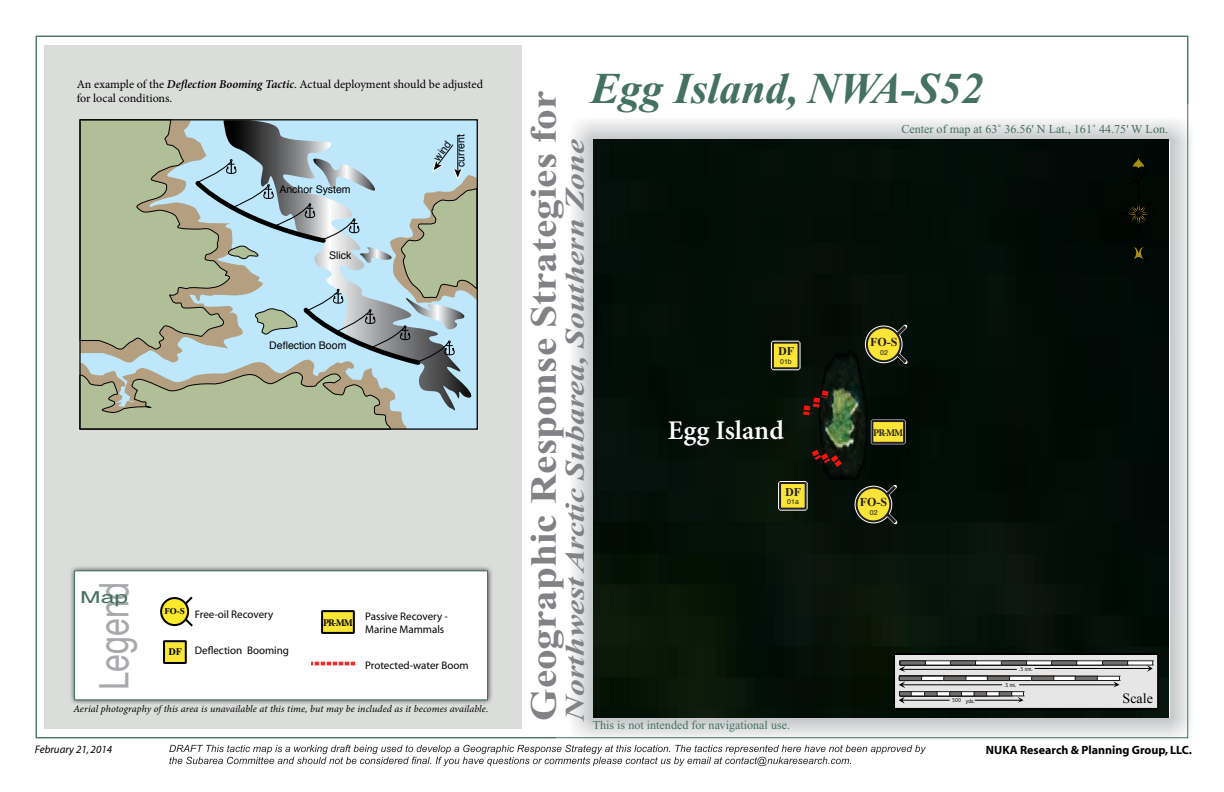
<style>
.page{position:relative;width:1224px;height:792px;background:#fff}
.page>*{position:absolute;margin:0;border:0;box-sizing:border-box;transform-origin:0 0}
.t1{font:italic 700 44px "Times New Roman";letter-spacing:-.005em;color:#447161}
.t2{font:40.7px "Helvetica";color:#a7a9ac;scale:.79 1}
.t3{font:700 37px "Times New Roman";color:#808285;scale:1.12 1}
.t4{font:italic 700 27px "Times New Roman";color:#808285;scale:1.25 1}
.t5{font:600 27px "Minion Pro";letter-spacing:-.005em;color:#fff}
.t6{font:16.5px "Helvetica";color:#447161;scale:1.5 1}
.t7{font:14px "Times New Roman";color:#000}
.t8{font:12.1px "Times New Roman";color:#447161}
.t9{font:12px/14.4px "Minion Pro";letter-spacing:-.005em;color:#000}
.t10{font:700 12px "Myriad";color:#000}
.t11{font:700 12px "Times New Roman";color:#231f20}
.t12{font:700 12px "Times New Roman";color:#231f20}
.t13{font:11px/13.2px "Myriad";color:#000}
.t14{font:italic 11px "Myriad";color:#000}
.t15{font:10.5px "Helvetica";color:#000}
.t16{font:700 10.2px "Minion Pro";color:#231f20}
.t17{font:700 10.2px "Minion Pro";color:#000}
.t18{font:700 10.2px "Times New Roman";color:#000}
.t19{font:italic 10px "Minion Pro";letter-spacing:.005em;color:#000}
.t20{font:7px "Helvetica";color:#231f20}
.t21{font:5.1px "Geneva";color:#000;scale:.86 1}
.s1{font-weight:600;font-style:italic}
</style>
<div class="page">
<img style="left:556px;top:105px;width:635px;height:640px">
<div style="left:45px;top:45px;width:477px;height:684px;background:#daddda"></div>
<svg style="left:169px;top:745px;width:757px;height:21px"></svg>
<div style="left:69px;top:565px;width:424px;height:141px;background:#000;opacity:.75"></div>
<div style="left:74px;top:571px;width:414px;height:129px;background:#fff"></div>
<div style="left:593px;top:140px;width:576px;height:578px;background:#030f08"></div>
<svg style="left:894px;top:653px;width:265px;height:57px;background:#afafae"></svg>
<svg style="left:799px;top:384px;width:34px;height:17px"></svg>
<div style="left:865px;top:325px;width:38px;height:38px;border:4px solid #fff;border-radius:50%"></div>
<svg style="left:866px;top:321px;width:45px;height:47px"></svg>
<div style="left:867px;top:327px;width:34px;height:34px;background:#f9e437;border-radius:50%"></div>
<div style="left:866px;top:326px;width:36px;height:36px;border:2px solid #231f20;border-radius:50%"></div>
<div style="left:855px;top:486px;width:37px;height:37px;border:4px solid #fff;border-radius:50%"></div>
<svg style="left:856px;top:481px;width:45px;height:47px"></svg>
<div style="left:857px;top:488px;width:33px;height:33px;background:#f9e437;border-radius:50%"></div>
<div style="left:856px;top:487px;width:35px;height:35px;border:2px solid #231f20;border-radius:50%"></div>
<div style="left:771px;top:341px;width:30px;height:29px;border:4px solid #fff"></div>
<div style="left:773px;top:343px;width:26px;height:25px;background:#f9e437"></div>
<div style="left:772px;top:342px;width:28px;height:27px;border:2px solid #231f20"></div>
<div style="left:778px;top:481px;width:30px;height:30px;border:4px solid #fff"></div>
<div style="left:780px;top:483px;width:26px;height:26px;background:#f9e437"></div>
<div style="left:779px;top:482px;width:28px;height:28px;border:2px solid #231f20"></div>
<img style="left:652px;top:401px;width:201px;height:75px">
<div style="left:872px;top:421px;width:32px;height:22px;background:#f9e437"></div>
<div style="left:871px;top:420px;width:34px;height:24px;border:2px solid #231f20"></div>
<hr style="left:1138px;top:169px;width:1px;height:92px;background:#000">
<svg style="left:1118px;top:193px;width:41px;height:41px;background:#050a02"></svg>
<svg style="left:1130px;top:246px;width:17px;height:18px"></svg>
<svg style="left:1128px;top:156px;width:18px;height:28px"></svg>
<svg style="left:178px;top:597px;width:15px;height:30px"></svg>
<div style="left:161px;top:598px;width:27px;height:27px;background:#fce92b;border-radius:50%"></div>
<div style="left:160px;top:597px;width:29px;height:29px;border:2px solid #000;border-radius:50%"></div>
<svg style="left:311px;top:662px;width:45px;height:3px"></svg>
<svg style="left:79px;top:119px;width:399px;height:311px;background:#a9bcb4"></svg>
<div style="left:164px;top:641px;width:22px;height:22px;background:#fae637"></div>
<div style="left:163px;top:640px;width:24px;height:24px;border:2px solid #000"></div>
<div style="left:322px;top:611px;width:32px;height:22px;background:#fae637"></div>
<div style="left:321px;top:610px;width:34px;height:24px;border:2px solid #000"></div>
<p class="t9" style="left:77px;top:77px;width:408px">An example of the <span class="s1">Deflection Booming Tactic</span>. Actual deployment should be adjusted for local conditions.</p>
<p class="t15" style="left:279px;top:181px;width:73px">Anchor System</p>
<p class="t15" style="left:329px;top:247px;width:24px">Slick</p>
<p class="t15" style="left:269px;top:337px;width:79px">Deflection Boom</p>
<p class="t15" style="left:429px;top:154px;width:23px;rotate:-53deg">wind</p>
<p class="t15" style="left:453px;top:167px;width:34px;rotate:-90deg">current</p>
<h2 class="t2" style="left:83px;top:690px;width:138px;rotate:-90deg">Legend</h2>
<h3 class="t6" style="left:80px;top:585px;width:34px">Map</h3>
<p class="t13" style="left:164px;top:608px;width:110px"><sup>FO-S</sup> Free-oil Recovery</p>
<p class="t13" style="left:195px;top:644px;width:96px">Deflection Booming</p>
<p class="t18" style="left:168px;top:646px;width:15px">DF</p>
<p class="t17" style="left:323px;top:615px;width:31px">PR-MM</p>
<p class="t13" style="left:365px;top:610px;width:84px">Passive Recovery -<br>Marine Mammals</p>
<p class="t13" style="left:365px;top:659px;width:105px">Protected-water Boom</p>
<p class="t19" style="left:73px;top:702px;width:416px">Aerial photography of this area is unavailable at this time, but may be included as it becomes available.</p>
<h1 class="t1" style="left:590px;top:65px;width:394px">Egg Island, NWA-S52</h1>
<p class="t8" style="left:901px;top:123px;width:268px">Center of map at 63˚ 36.56' N Lat., 161˚ 44.75' W Lon.</p>
<h3 class="t3" style="left:523px;top:720px;width:564px;rotate:-90deg">Geographic Response Strategies for</h3>
<h3 class="t4" style="left:560px;top:720px;width:467px;rotate:-90deg">Northwest Arctic Subarea, Southern Zone</h3>
<p class="t11" style="left:870px;top:333px;width:29px">FO-S</p>
<p class="t20" style="left:880px;top:347px;width:9px">012</p>
<p class="t12" style="left:778px;top:345px;width:18px">EX</p>
<p class="t20" style="left:780px;top:356px;width:13px">01b</p>
<p class="t12" style="left:778px;top:345px;width:17px">DF</p>
<p class="t20" style="left:782px;top:356px;width:9px">02</p>
<h3 class="t5" style="left:668px;top:412px;width:118px">Egg Island</h3>
<p class="t16" style="left:873px;top:425px;width:31px">PR-MM</p>
<p class="t12" style="left:785px;top:485px;width:18px">EX</p>
<p class="t20" style="left:787px;top:497px;width:13px">01a</p>
<p class="t12" style="left:785px;top:485px;width:17px">DF</p>
<p class="t11" style="left:860px;top:494px;width:29px">FO-S</p>
<p class="t20" style="left:870px;top:507px;width:9px">012</p>
<p class="t20" style="left:789px;top:497px;width:9px">02</p>
<p class="t21" style="left:1019px;top:665px;width:17px">.5 nm.</p>
<p class="t21" style="left:1004px;top:680px;width:16px">.5 mi.</p>
<p class="t21" style="left:952px;top:697px;width:28px">500 yds.</p>
<p class="t7" style="left:1123px;top:689px;width:32px">Scale</p>
<p class="t8" style="left:593px;top:719px;width:199px">This is not intended for navigational use.</p>
<p class="t14" style="left:35px;top:744px;width:79px">February 21, 2014</p>
<p class="t10" style="left:986px;top:744px;width:208px">NUKA Research &amp; Planning Group, LLC.</p>
</div>
